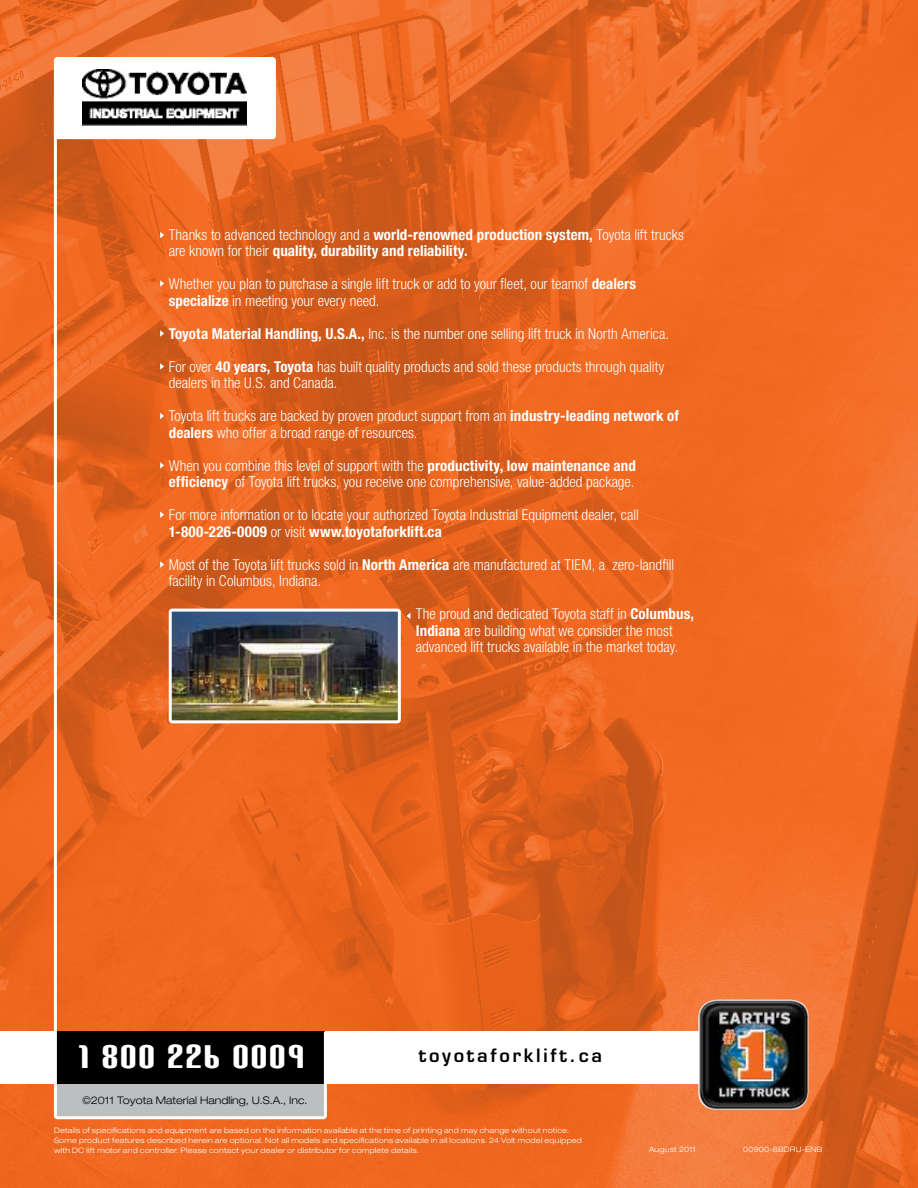
<style>
.page{position:relative;width:918px;height:1188px;background:#fff}
.page>*{position:absolute;margin:0;border:0;box-sizing:border-box;transform-origin:0 0}
.t1{font:39px "Carbon Block";letter-spacing:.05em;color:#fff}
.t2{font:600 18px "Eurostile";letter-spacing:.15em;color:#000}
.t3{font:300 condensed 15px/16.5px "Helvetica Neue";color:#fff}
.t4{font:700 condensed 15px/16.5px "Helvetica Neue";letter-spacing:.005em;color:#fff}
.t5{font:300 expanded 10.5px "Helvetica Neue";color:#000}
.t6{font:300 expanded 7.5px/9.8px "Helvetica Neue";letter-spacing:.03em;color:#fff}
.s1{font-weight:300}
.s2{font-weight:700}
</style>
<div class="page">
<img style="left:0;top:0;width:918px;height:1188px">
<div style="left:325px;top:1032px;width:383px;height:52px;background:#fff"></div>
<div style="left:55px;top:58px;width:219px;height:80px;background:#fff;border-radius:2px"></div>
<div style="left:54px;top:57px;width:222px;height:82px;border:3px solid #fff;border-radius:2px"></div>
<div style="left:55px;top:1065px;width:270px;height:53px;background:#bcbec0;border-radius:2px"></div>
<div style="left:54px;top:1064px;width:273px;height:55px;border:3px solid #fff;border-radius:2px"></div>
<div style="left:0;top:1032px;width:55px;height:52px;background:#fff"></div>
<div style="left:55px;top:1032px;width:270px;height:52px;background:#000"></div>
<hr style="left:54px;top:97px;width:3px;height:987px;background:#fff">
<hr style="left:324px;top:1032px;width:3px;height:53px;background:#fff">
<img style="left:697px;top:1000px;width:112px;height:110px">
<img style="left:173px;top:613px;width:224px;height:106px">
<div style="left:169px;top:609px;width:232px;height:114px;border:3px solid #fff;border-radius:2px"></div>
<img style="left:82px;top:70px;width:165px;height:55px">
<svg style="left:407px;top:613px;width:3px;height:6px"></svg>
<svg style="left:160px;top:232px;width:4px;height:6px"></svg>
<svg style="left:160px;top:561px;width:4px;height:7px"></svg>
<svg style="left:160px;top:280px;width:4px;height:7px"></svg>
<svg style="left:160px;top:330px;width:4px;height:7px"></svg>
<svg style="left:160px;top:511px;width:4px;height:7px"></svg>
<svg style="left:160px;top:363px;width:4px;height:7px"></svg>
<svg style="left:160px;top:413px;width:4px;height:6px"></svg>
<svg style="left:160px;top:462px;width:4px;height:7px"></svg>
<p class="t4" style="left:169px;top:226px;width:517px"><span class="s1">Thanks to advanced technology and a</span> world-renowned production system, <span class="s1">Toyota lift trucks are known for their</span> quality, durability and reliability.</p>
<p class="t3" style="left:169px;top:276px;width:469px">Whether you plan to purchase a single lift truck or add to your fleet, our teamof <span class="s2">dealers specialize</span> in meeting your every need.</p>
<p class="t3" style="left:169px;top:325px;width:502px"><span class="s2">Toyota Material Handling, U.S.A.,</span> Inc. is the number one selling lift truck in North America.</p>
<p class="t3" style="left:169px;top:358px;width:497px">For over <span class="s2">40 years, Toyota</span> has built quality products and sold these products through quality dealers in the U.S. and Canada.</p>
<p class="t3" style="left:169px;top:408px;width:512px">Toyota lift trucks are backed by proven product support from an <span class="s2">industry-leading network of dealers</span> who offer a broad range of resources.</p>
<p class="t3" style="left:169px;top:457px;width:469px">When you combine this level of support with the <span class="s2">productivity, low maintenance and efficiency</span> of Toyota lift trucks, you receive one comprehensive, value-added package.</p>
<p class="t3" style="left:169px;top:507px;width:472px">For more information or to locate your authorized Toyota Industrial Equipment dealer, call<br><span class="s2">1-800-226-0009</span> or visit <span class="s2">www.toyotaforklift.ca</span></p>
<p class="t3" style="left:169px;top:556px;width:507px">Most of the Toyota lift trucks sold in <span class="s2">North America</span> are manufactured at TIEM, a zero-landfill facility in Columbus, Indiana.</p>
<p class="t3" style="left:416px;top:606px;width:280px">The proud and dedicated Toyota staff in <span class="s2">Columbus,<br>Indiana</span> are building what we consider the most advanced lift trucks available in the market today.</p>
<h1 class="t1" style="left:77px;top:1038px;width:229px">1 800 226 0009</h1>
<p class="t5" style="left:82px;top:1094px;width:227px">©2011 Toyota Material Handling, U.S.A., Inc.</p>
<p class="t2" style="left:419px;top:1044px;width:185px">toyotaforklift.ca</p>
<p class="t6" style="left:54px;top:1125px;width:529px">Details of specifications and equipment are based on the information available at the time of printing and may change without notice.<br>Some product features described herein are optional. Not all models and specifications available in all locations. 24 Volt model equipped with DC lift motor and controller. Please contact your dealer or distributor for complete details.</p>
<p class="t6" style="left:649px;top:1144px;width:48px">August 2011</p>
<p class="t6" style="left:743px;top:1144px;width:81px">00900-8BDRU-ENB</p>
</div>
